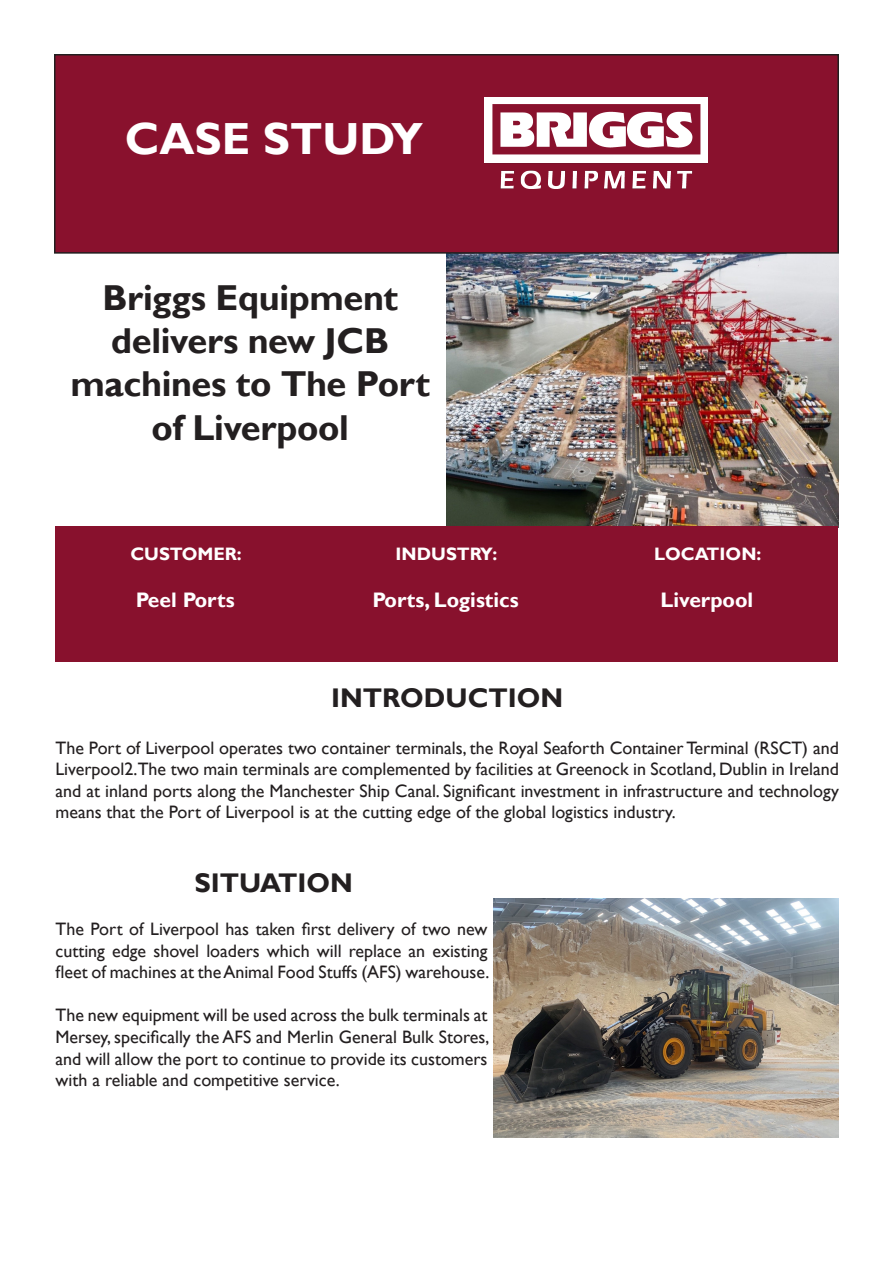
<style>
.page{position:relative;width:893px;height:1263px;background:#fff}
.page>*{position:absolute;margin:0;border:0;box-sizing:border-box;transform-origin:0 0}
.t1{font:700 45px "Gill Sans";color:#fff}
.t2{font:700 36px/43.2px "Gill Sans";letter-spacing:-.01em;color:#231f20;text-align:center}
.t3{font:700 27px "Gill Sans";color:#231f20}
.t4{font:700 21px "Gill Sans";color:#fff}
.t5{font:18px/21.6px "Gill Sans";color:#231f20;text-align:justify}
.t6{font:700 18px "Gill Sans";color:#fff}
</style>
<div class="page">
<img style="left:446px;top:254px;width:393px;height:273px">
<div style="left:56px;top:526px;width:259px;height:135px;background:#88112d"></div>
<div style="left:315px;top:526px;width:261px;height:135px;background:#88112d"></div>
<div style="left:576px;top:526px;width:261px;height:135px;background:#88112d"></div>
<div style="left:55px;top:55px;width:783px;height:198px;background:#89112d"></div>
<div style="left:54px;top:54px;width:785px;height:200px;border:2px solid #231f20"></div>
<img style="left:485px;top:98px;width:223px;height:90px">
<img style="left:493px;top:898px;width:346px;height:240px">
<p class="t1" style="left:125px;top:112px;width:300px">CASE STUDY</p>
<p class="t2" style="left:70px;top:277px;width:361px">Briggs Equipment delivers new JCB machines to The Port of Liverpool</p>
<p class="t6" style="left:130px;top:543px;width:113px">CUSTOMER:</p>
<p class="t4" style="left:136px;top:587px;width:100px">Peel Ports</p>
<p class="t6" style="left:396px;top:543px;width:103px">INDUSTRY:</p>
<p class="t4" style="left:372px;top:587px;width:148px">Ports, Logistics</p>
<p class="t6" style="left:654px;top:543px;width:109px">LOCATION:</p>
<p class="t4" style="left:660px;top:587px;width:94px">Liverpool</p>
<p class="t3" style="left:331px;top:681px;width:234px">INTRODUCTION</p>
<p class="t5" style="left:56px;top:737px;width:785px">The Port of Liverpool operates two container terminals, the Royal Seaforth Container Terminal (RSCT) and Liverpool2.The two main terminals are complemented by facilities at Greenock in Scotland, Dublin in Ireland and at inland ports along the Manchester Ship Canal. Significant investment in infrastructure and technology means that the Port of Liverpool is at the cutting edge of the global logistics industry.</p>
<p class="t3" style="left:195px;top:866px;width:160px">SITUATION</p>
<p class="t5" style="left:56px;top:918px;width:435px">The Port of Liverpool has taken first delivery of two new cutting edge shovel loaders which will replace an existing fleet of machines at the Animal Food Stuffs (AFS) warehouse.</p>
<p class="t5" style="left:56px;top:1005px;width:435px">The new equipment will be used across the bulk terminals at Mersey, specifically the AFS and Merlin General Bulk Stores, and will allow the port to continue to provide its customers with a reliable and competitive service.</p>
</div>
